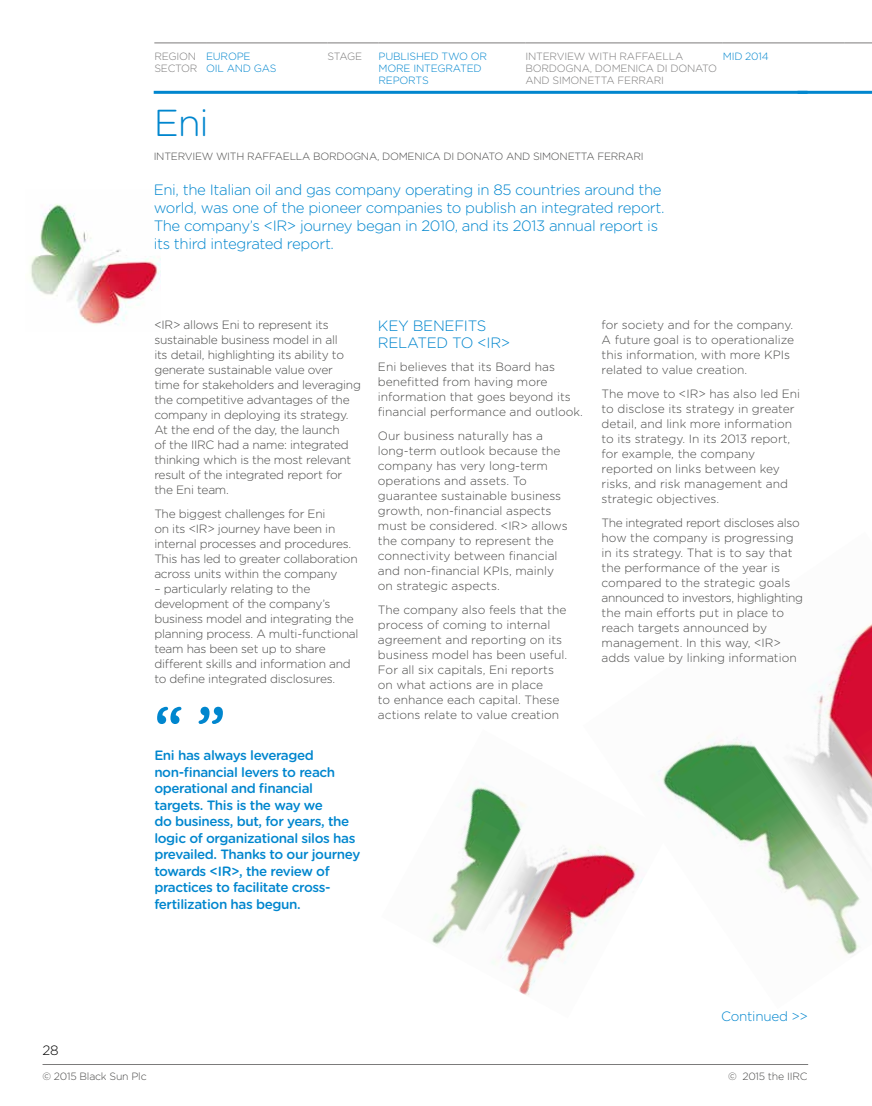
<style>
.page{position:relative;width:872px;height:1106px;background:#fff}
.page>*{position:absolute;margin:0;border:0;box-sizing:border-box;transform-origin:0 0}
.t1{font:700 52.5px "Gotham Rounded";color:#0086ce}
.t2{font:300 37.5px "Gotham Rounded";color:#0086ce}
.t3{font:300 15px/18px "Gotham Rounded";letter-spacing:-.025em;color:#0086ce}
.t4{font:500 13.5px/16.5px "Gotham Rounded";letter-spacing:-.03em;color:#0086ce}
.t5{font:300 13.5px "Gotham Rounded";letter-spacing:-.02em;color:#0086ce}
.t6{font:300 13.5px "Gotham Rounded";color:#000}
.t7{font:300 12px/15px "Gotham Rounded";letter-spacing:-.01em;color:#4a4a49}
.t8{font:300 10.5px "Gotham Rounded";letter-spacing:-.025em;color:#4a4a49}
.t9{font:300 10.5px/12px "Gotham Rounded";letter-spacing:-.02em;color:#7c7b7b}
.t10{font:300 10.5px/12px "Gotham Rounded";letter-spacing:-.02em;color:#0086ce}
.s1{font-size:21px;color:#fff}
</style>
<div class="page">
<img style="left:669px;top:623px;width:203px;height:332px">
<img style="left:431px;top:768px;width:238px;height:227px">
<img style="left:30px;top:204px;width:130px;height:121px">
<hr style="left:154px;top:91px;width:653px;height:3px;background:#0086ce">
<hr style="left:154px;top:43px;width:52px;height:1px;background:#7c7b7b">
<hr style="left:206px;top:43px;width:121px;height:1px;background:#7c7b7b">
<hr style="left:327px;top:43px;width:51px;height:1px;background:#7c7b7b">
<hr style="left:378px;top:43px;width:147px;height:1px;background:#7c7b7b">
<hr style="left:525px;top:43px;width:197px;height:1px;background:#7c7b7b">
<hr style="left:722px;top:43px;width:122px;height:1px;background:#7c7b7b">
<svg style="left:844px;top:43px;width:28px;height:1px"></svg>
<hr style="left:797px;top:91px;width:75px;height:3px;background:#0086ce">
<hr style="left:43px;top:1064px;width:765px;height:1px;background:#7c7b7b">
<p class="t9" style="left:154px;top:50px;width:45px">REGION<br>SECTOR</p>
<p class="t10" style="left:206px;top:50px;width:72px">EUROPE<br>OIL AND GAS</p>
<p class="t9" style="left:327px;top:50px;width:36px">STAGE</p>
<p class="t10" style="left:378px;top:50px;width:110px">PUBLISHED TWO OR<br>MORE INTEGRATED<br>REPORTS</p>
<p class="t9" style="left:525px;top:50px;width:193px">INTERVIEW WITH RAFFAELLA<br>BORDOGNA, DOMENICA DI DONATO<br>AND SIMONETTA FERRARI</p>
<p class="t10" style="left:722px;top:50px;width:47px">MID 2014</p>
<h2 class="t2" style="left:154px;top:98px;width:57px">Eni</h2>
<p class="t8" style="left:154px;top:149px;width:491px">INTERVIEW WITH RAFFAELLA BORDOGNA, DOMENICA DI DONATO AND SIMONETTA FERRARI</p>
<p class="t3" style="left:154px;top:180px;width:512px">Eni, the Italian oil and gas company operating in 85 countries around the world, was one of the pioneer companies to publish an integrated report.<br>The company’s &lt;IR&gt; journey began in 2010, and its 2013 annual report is its third integrated report.</p>
<p class="t7" style="left:154px;top:316px;width:208px">&lt;IR&gt; allows Eni to represent its sustainable business model in all<br>its detail, highlighting its ability to generate sustainable value over time for stakeholders and leveraging the competitive advantages of the company in deploying its strategy.<br>At the end of the day, the launch<br>of the IIRC had a name: integrated thinking which is the most relevant result of the integrated report for the Eni team.</p>
<p class="t7" style="left:154px;top:505px;width:205px">The biggest challenges for Eni<br>on its &lt;IR&gt; journey have been in internal processes and procedures.<br>This has led to greater collaboration across units within the company</p>
<p class="t7" style="left:154px;top:580px;width:206px">– particularly relating to the development of the company’s business model and integrating the planning process. A multi-functional team has been set up to share different skills and information and to define integrated disclosures.</p>
<h1 class="t1" style="left:154px;top:686px;width:73px">“ ”</h1>
<p class="t4" style="left:154px;top:746px;width:207px">Eni has always leveraged non-financial levers to reach operational and financial targets. This is the way we<br>do business, but, for years, the logic of organizational silos has prevailed. Thanks to our journey towards &lt;IR&gt;, the review of practices to facilitate cross&shy;fertilization has begun.</p>
<p class="t3" style="left:378px;top:317px;width:134px;line-height:16.5px">KEY BENEFITS<br>RELATED TO &lt;IR&gt;</p>
<p class="t7" style="left:378px;top:359px;width:207px">Eni believes that its Board has benefitted from having more information that goes beyond its financial performance and outlook.</p>
<p class="t7" style="left:378px;top:428px;width:191px">Our business naturally has a long-term outlook because the company has very long-term operations and assets. To guarantee sustainable business growth, non-financial aspects must be considered. &lt;IR&gt; allows the company to represent the connectivity between financial and non-financial KPIs, mainly on strategic aspects.</p>
<p class="t7" style="left:378px;top:602px;width:191px">The company also feels that the process of coming to internal agreement and reporting on its business model has been useful.<br>For all six capitals, Eni reports on what actions are in place<br>to enhance each capital. These actions relate to value creation</p>
<p class="t7" style="left:601px;top:316px;width:194px">for society and for the company.<br>A future goal is to operationalize this information, with more KPIs related to value creation.</p>
<p class="t7" style="left:601px;top:385px;width:200px">The move to &lt;IR&gt; has also led Eni to disclose its strategy in greater detail, and link more information to its strategy. In its 2013 report, for example, the company reported on links between key risks, and risk management and strategic objectives.</p>
<p class="t7" style="left:601px;top:514px;width:203px">The integrated report discloses also how the company is progressing in its strategy. That is to say that the performance of the year is compared to the strategic goals announced to investors, highlighting the main efforts put in place to reach targets announced by management. In this way, &lt;IR&gt; adds value by linking information</p>
<p class="t5" style="left:700px;top:1007px;width:109px"><span class="s1">K</span> Continued &gt;&gt;</p>
<p class="t6" style="left:43px;top:1041px;width:18px">28</p>
<p class="t8" style="left:43px;top:1069px;width:106px">© 2015 Black Sun Plc</p>
<p class="t8" style="left:728px;top:1069px;width:81px">© 2015 the IIRC</p>
</div>
